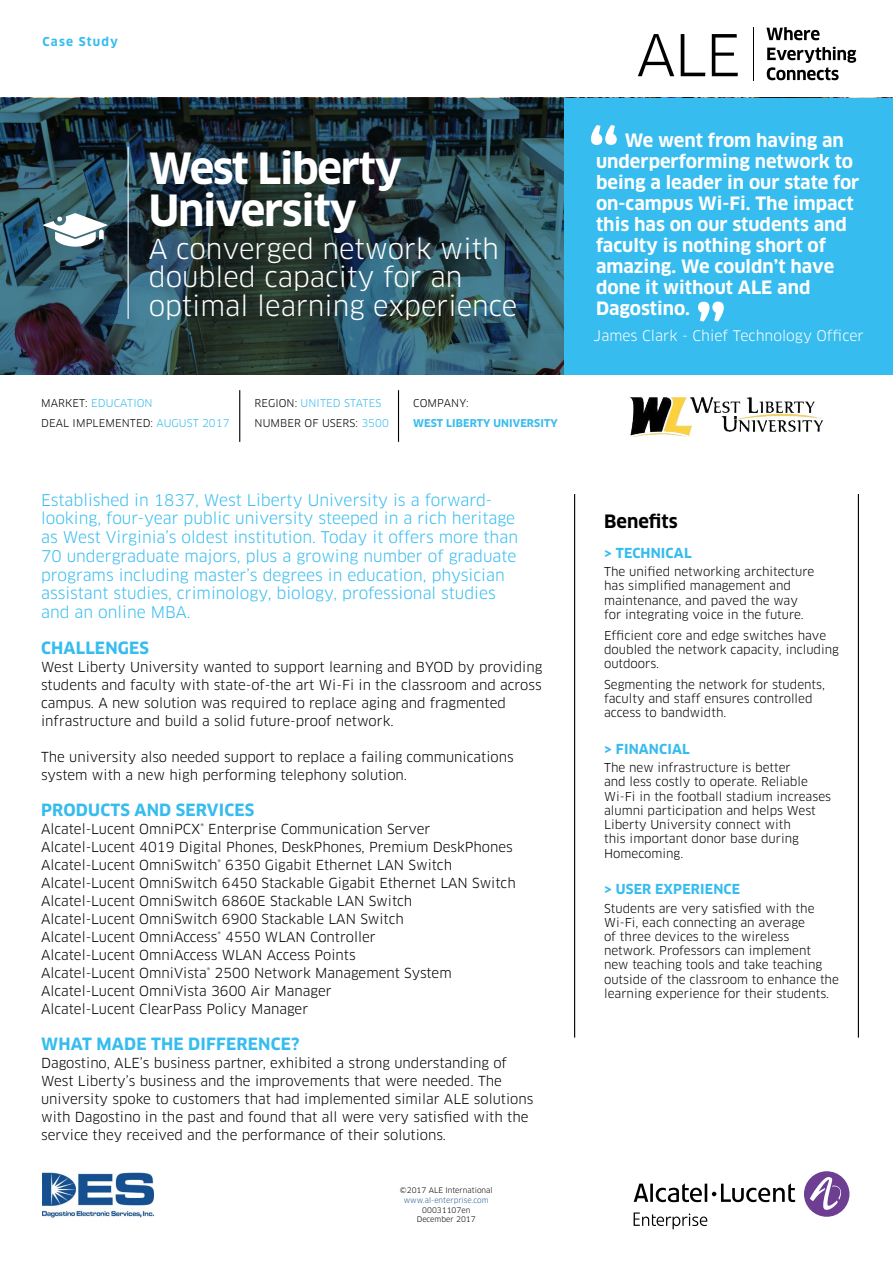
<style>
.page{position:relative;width:893px;height:1263px;background:#fff}
.page>*{position:absolute;margin:0;border:0;box-sizing:border-box;transform-origin:0 0}
.t1{font:700 66px "Clan OT";color:#fff}
.t2{font:700 42px/42px "Clan OT";letter-spacing:-.03em;color:#fff}
.t3{font:27px/28.5px "Clan OT";color:#fff}
.t4{font:700 18px/21px "Clan OT";color:#fff}
.t5{font:700 18px "Clan OT";color:#000}
.t6{font:700 16.5px "Clan OT";letter-spacing:.01em;color:#36bcee}
.t7{font:15.75px/18.8px "Clan OT";color:#36bcee}
.t8{font:14.25px "Clan OT";color:#fff}
.t9{font:13.5px/18px "Clan OT";color:#000}
.t10{font:700 13.5px "Clan OT";letter-spacing:.01em;color:#36bcee}
.t11{font:12px/14.2px "Clan OT";color:#000}
.t12{font:700 12px "Clan OT";letter-spacing:.1em;color:#36bcee}
.t13{font:10.5px/19.5px "Clan OT";letter-spacing:.01em;color:#000}
.t14{font:700 10.5px "Clan OT";letter-spacing:.01em;color:#36bcee}
.t15{font:7.5px/9.8px "Clan OT";color:#000;text-align:center}
.t16{font:7.5px "Clan OT";color:#275b9b}
.s1{color:#36bcee}
</style>
<div class="page">
<hr style="left:239px;top:390px;width:1px;height:52px;background:#000">
<hr style="left:574px;top:494px;width:1px;height:543px;background:#000">
<hr style="left:858px;top:494px;width:1px;height:543px;background:#000">
<hr style="left:398px;top:390px;width:1px;height:52px;background:#000">
<svg style="left:0;top:98px;width:564px;height:276px;background:#27424c"></svg>
<hr style="left:128px;top:147px;width:1px;height:172px;background:#fff">
<svg style="left:43px;top:213px;width:64px;height:34px"></svg>
<svg style="left:766px;top:27px;width:54px;height:13px"></svg>
<svg style="left:767px;top:47px;width:89px;height:33px"></svg>
<svg style="left:638px;top:34px;width:36px;height:42px"></svg>
<svg style="left:681px;top:34px;width:24px;height:42px"></svg>
<svg style="left:712px;top:34px;width:26px;height:42px"></svg>
<hr style="left:753px;top:28px;width:1px;height:53px;background:#000">
<div style="left:564px;top:98px;width:329px;height:276px;background:#36bcee"></div>
<img style="left:629px;top:397px;width:194px;height:40px">
<img style="left:43px;top:1172px;width:110px;height:45px">
<div style="left:804px;top:1171px;width:45px;height:46px;background:#6d3e91;border-radius:50%"></div>
<svg style="left:810px;top:1176px;width:34px;height:35px"></svg>
<svg style="left:634px;top:1183px;width:161px;height:19px"></svg>
<svg style="left:634px;top:1212px;width:73px;height:17px"></svg>
<p class="t12" style="left:43px;top:34px;width:77px">Case Study</p>
<h2 class="t2" style="left:149px;top:148px;width:255px">West Liberty<br>University</h2>
<h3 class="t3" style="left:149px;top:235px;width:370px">A converged network with doubled capacity for an optimal learning experience</h3>
<p class="t13" style="left:41px;top:394px;width:190px">MARKET: <span class="s1">EDUCATION<br></span>DEAL IMPLEMENTED: <span class="s1">AUGUST 2017</span></p>
<p class="t13" style="left:255px;top:394px;width:136px">REGION: <span class="s1">UNITED STATES<br></span>NUMBER OF USERS: <span class="s1">3500</span></p>
<p class="t13" style="left:413px;top:394px;width:57px">COMPANY:</p>
<p class="t14" style="left:413px;top:417px;width:146px">WEST LIBERTY UNIVERSITY</p>
<p class="t7" style="left:41px;top:490px;width:478px">Established in 1837, West Liberty University is a forward&shy;looking, four-year public university steeped in a rich heritage as West Virginia’s oldest institution. Today it offers more than 70 undergraduate majors, plus a growing number of graduate programs including master’s degrees in education, physician assistant studies, criminology, biology, professional studies and an online MBA.</p>
<p class="t6" style="left:41px;top:638px;width:109px">CHALLENGES</p>
<p class="t9" style="left:41px;top:658px;width:503px">West Liberty University wanted to support learning and BYOD by providing students and faculty with state-of-the art Wi-Fi in the classroom and across campus. A new solution was required to replace aging and fragmented infrastructure and build a solid future-proof network.</p>
<p class="t9" style="left:41px;top:748px;width:474px">The university also needed support to replace a failing communications system with a new high performing telephony solution.</p>
<p class="t6" style="left:41px;top:800px;width:215px">PRODUCTS AND SERVICES</p>
<p class="t9" style="left:41px;top:820px;width:476px">Alcatel-Lucent OmniPCX<sup>®</sup> Enterprise Communication Server Alcatel-Lucent 4019 Digital Phones, DeskPhones, Premium DeskPhones Alcatel-Lucent OmniSwitch<sup>®</sup> 6350 Gigabit Ethernet LAN Switch Alcatel-Lucent OmniSwitch 6450 Stackable Gigabit Ethernet LAN Switch Alcatel-Lucent OmniSwitch 6860E Stackable LAN Switch<br>Alcatel-Lucent OmniSwitch 6900 Stackable LAN Switch<br>Alcatel-Lucent OmniAccess<sup>®</sup> 4550 WLAN Controller<br>Alcatel-Lucent OmniAccess WLAN Access Points<br>Alcatel-Lucent OmniVista<sup>®</sup> 2500 Network Management System Alcatel-Lucent OmniVista 3600 Air Manager<br>Alcatel-Lucent ClearPass Policy Manager</p>
<p class="t6" style="left:41px;top:1034px;width:260px">WHAT MADE THE DIFFERENCE?</p>
<p class="t9" style="left:41px;top:1054px;width:494px">Dagostino, ALE’s business partner, exhibited a strong understanding of West Liberty’s business and the improvements that were needed. The university spoke to customers that had implemented similar ALE solutions with Dagostino in the past and found that all were very satisfied with the service they received and the performance of their solutions.</p>
<p class="t15" style="left:400px;top:1185px;width:94px">©2017 ALE International</p>
<p class="t16" style="left:404px;top:1195px;width:86px">www.al-enterprise.com</p>
<p class="t15" style="left:417px;top:1205px;width:60px">00031107en<br>December 2017</p>
<h1 class="t1" style="left:588px;top:117px;width:33px">“</h1>
<h3 class="t4" style="left:596px;top:130px;width:265px;text-indent:29px">We went from having an underperforming network to being a leader in our state for on-campus Wi-Fi. The impact this has on our students and faculty is nothing short of amazing. We couldn’t have done it without ALE and<br>Dagostino.</h3>
<h1 class="t1" style="left:726px;top:330px;width:33px;rotate:-180deg">“</h1>
<p class="t8" style="left:594px;top:327px;width:272px">James Clark - Chief Technology Officer</p>
<h3 class="t5" style="left:604px;top:511px;width:75px">Benefits</h3>
<p class="t10" style="left:604px;top:545px;width:89px">&gt; TECHNICAL</p>
<p class="t11" style="left:604px;top:565px;width:212px">The unified networking architecture has simplified management and maintenance, and paved the way for integrating voice in the future.</p>
<p class="t11" style="left:604px;top:628px;width:236px">Efficient core and edge switches have doubled the network capacity, including outdoors.</p>
<p class="t11" style="left:604px;top:677px;width:222px">Segmenting the network for students, faculty and staff ensures controlled access to bandwidth.</p>
<p class="t10" style="left:604px;top:741px;width:87px">&gt; FINANCIAL</p>
<p class="t11" style="left:604px;top:760px;width:228px">The new infrastructure is better<br>and less costly to operate. Reliable<br>Wi-Fi in the football stadium increases alumni participation and helps West<br>Liberty University connect with<br>this important donor base during<br>Homecoming.</p>
<p class="t10" style="left:604px;top:881px;width:138px">&gt; USER EXPERIENCE</p>
<p class="t11" style="left:604px;top:901px;width:236px">Students are very satisfied with the Wi-Fi, each connecting an average<br>of three devices to the wireless network. Professors can implement<br>new teaching tools and take teaching outside of the classroom to enhance the learning experience for their students.</p>
</div>
